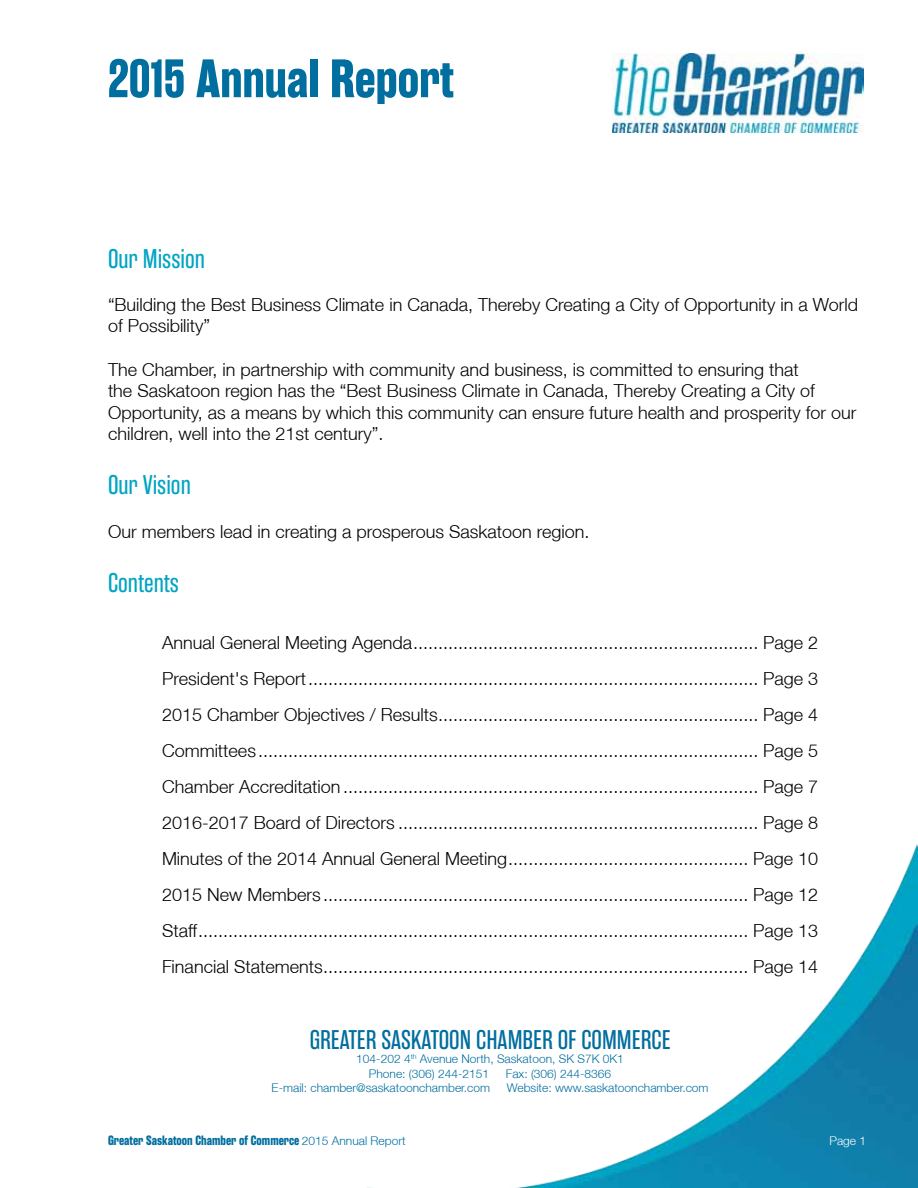
<style>
.page{position:relative;width:918px;height:1188px;background:#fff}
.page>*{position:absolute;margin:0;border:0;box-sizing:border-box;transform-origin:0 0}
.t1{font:700 54px "Rama Gothic E";color:#006e9f}
.t2{font:27px "Rama Gothic E";color:#006e9f}
.t3{font:27px "Rama Gothic E";color:#00a4c4}
.t4{font:300 18px/36px "Helvetica Neue LT";color:#000}
.t5{font:700 13.5px "Rama Gothic E";color:#006e9f}
.t6{font:300 12px/14.4px "Helvetica Neue LT";color:#006e9f}
.t7{font:300 12px "Helvetica Neue LT";color:#fff}
.s1{font-family:"Helvetica Neue LT";font-weight:300;font-size:12px}
</style>
<div class="page">
<img style="left:368px;top:844px;width:550px;height:344px">
<img style="left:612px;top:54px;width:252px;height:79px">
<h1 class="t1" style="left:108px;top:48px;width:347px">2015 Annual Report</h1>
<h2 class="t3" style="left:108px;top:244px;width:98px">Our Mission</h2>
<p class="t4" style="left:108px;top:293px;width:752px;line-height:21.6px">“Building the Best Business Climate in Canada, Thereby Creating a City of Opportunity in a World of Possibility”</p>
<p class="t4" style="left:108px;top:358px;width:750px;line-height:21.6px">The Chamber, in partnership with community and business, is committed to ensuring that<br>the Saskatoon region has the “Best Business Climate in Canada, Thereby Creating a City of Opportunity, as a means by which this community can ensure future health and prosperity for our children, well into the 21st century”.</p>
<h2 class="t3" style="left:108px;top:471px;width:84px">Our Vision</h2>
<p class="t4" style="left:108px;top:513px;width:483px">Our members lead in creating a prosperous Saskatoon region.</p>
<h2 class="t3" style="left:108px;top:568px;width:73px">Contents</h2>
<p class="t4" style="left:162px;top:625px;width:658px;text-align:justify">Annual General Meeting Agenda..................................................................... Page 2<br>President's Report.......................................................................................... Page 3<br>2015 Chamber Objectives / Results................................................................ Page 4<br>Committees.................................................................................................... Page 5<br>Chamber Accreditation ................................................................................... Page 7<br>2016-2017 Board of Directors ........................................................................ Page 8<br>Minutes of the 2014 Annual General Meeting................................................ Page 10<br>2015 New Members ..................................................................................... Page 12<br>Staff.............................................................................................................. Page 13<br>Financial Statements..................................................................................... Page 14</p>
<h2 class="t2" style="left:310px;top:1025px;width:362px">GREATER SASKATOON CHAMBER OF COMMERCE</h2>
<p class="t6" style="left:369px;top:1052px;width:257px;text-indent:-13px">104-202 4<sup>th</sup> Avenue North, Saskatoon, SK S7K 0K1<br>Phone: (306) 244-2151</p>
<p class="t6" style="left:506px;top:1066px;width:107px">Fax: (306) 244-8366</p>
<p class="t6" style="left:272px;top:1080px;width:220px">E-mail: chamber@saskatoonchamber.com</p>
<p class="t6" style="left:507px;top:1080px;width:203px">Website: www.saskatoonchamber.com</p>
<p class="t5" style="left:108px;top:1133px;width:299px">Greater Saskatoon Chamber of Commerce <span class="s1">2015 Annual Report</span></p>
<p class="t7" style="left:829px;top:1133px;width:38px">Page 1</p>
</div>
